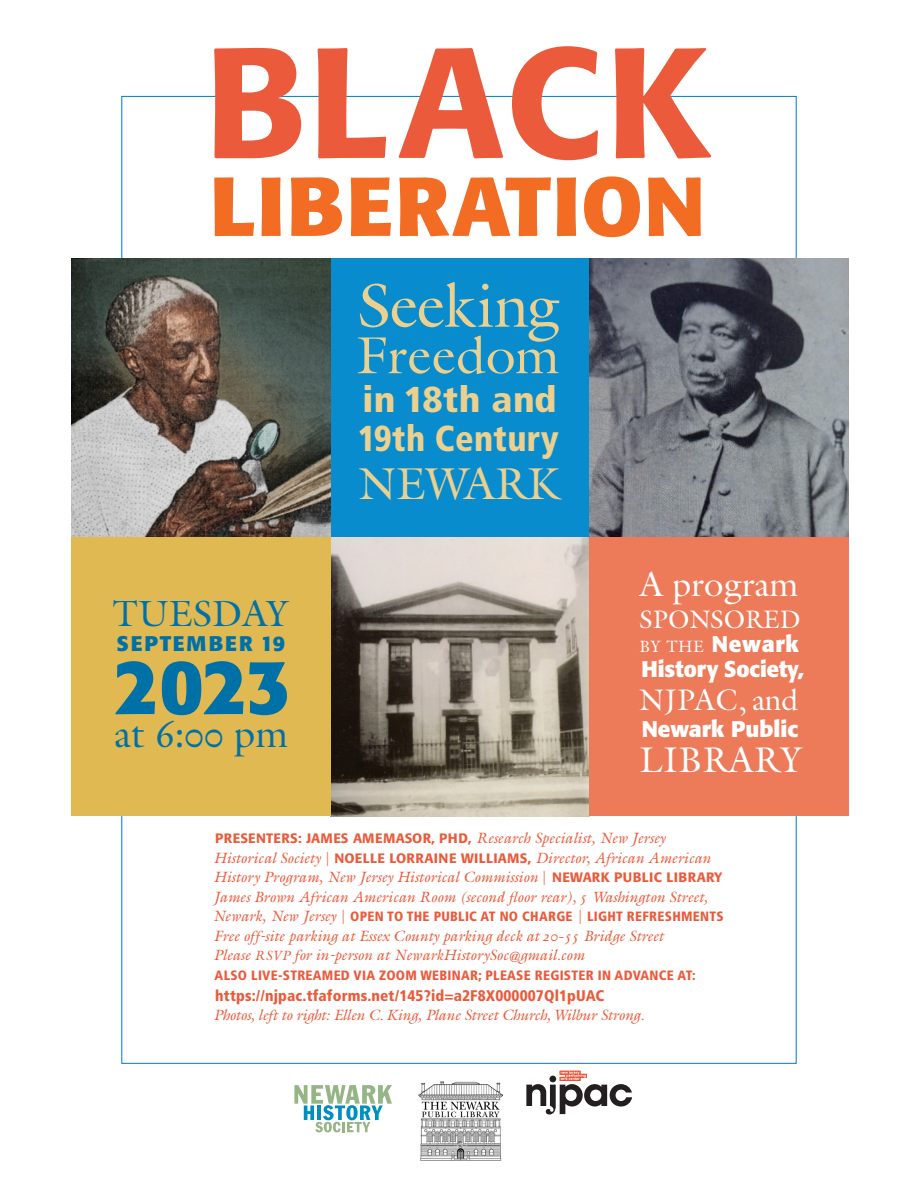
<style>
.page{position:relative;width:918px;height:1188px;background:#fff}
.page>*{position:absolute;margin:0;border:0;box-sizing:border-box;transform-origin:0 0}
.t1{font:500 154.95px "Formata BQ";letter-spacing:.02em;color:#ea5a3b}
.t2{font:700 82.5px "Formata BQ";letter-spacing:.02em;color:#f36c24}
.t3{font:700 76.5px "Formata BQ";color:#0071a6}
.t4{font:62.25px "Galliard";color:#ebd08f}
.t5{font:52.5px "Galliard";color:#ebd08f}
.t6{font:45px "Galliard";color:#ebd08f}
.t7{font:39px "Galliard";color:#0071a6}
.t8{font:36.75px "Galliard";color:#0071a6}
.t9{font:900 condensed 36px/39px "Frutiger";letter-spacing:.01em;color:#ebd08f;scale:1.09 1}
.t10{font:36px "Galliard";letter-spacing:.02em;color:#fff}
.t11{font:34.5px "Galliard";color:#fff}
.t12{font:30px "Galliard";color:#fff}
.t13{font:25.5px "Galliard";color:#fff}
.t14{font:700 22.5px/25.5px "Formata BQ";color:#fff}
.t15{font:700 21px "Formata BQ";letter-spacing:.09em;color:#0071a6}
.t16{font:900 condensed 15.3px "Frutiger";letter-spacing:.01em;color:#ea5a3b}
.t17{font:italic 15px/19.5px "Galliard";color:#ea5a3b}
.t18{font:900 condensed 13.5px "Frutiger";letter-spacing:.02em;color:#ea5a3b}
.t19{font:500 13.5px "Formata BQ";letter-spacing:.02em;color:#ea5a3b}
.s1{font-family:"Stempel Garamond Roman SC"}
.s2{font-family:"Galliard";font-weight:400;font-size:16.5px}
.s3{font-family:"Galliard";font-weight:400;font-style:italic;font-size:15px}
.s4{font-family:"Univers";font-weight:100;font-style:normal;font-stretch:ultra-condensed;font-size:19.5px}
.s5{font-family:"Formata BQ";font-weight:500;font-style:normal;font-size:13.5px}
.s6{font-family:"Stempel Garamond Italic Os F";font-style:normal}
.s7{font-family:"Galliard";font-weight:400;font-style:italic;font-stretch:normal;font-size:15px}
.s8{font-family:"Univers";font-weight:100;font-stretch:ultra-condensed;font-size:19.5px}
.s9{font-size:13.5px}
</style>
<div class="page">
<div style="left:331px;top:258px;width:259px;height:279px;background:#088ccd"></div>
<svg style="left:294px;top:1085px;width:98px;height:47px"></svg>
<img style="left:71px;top:258px;width:260px;height:279px">
<img style="left:590px;top:258px;width:259px;height:279px">
<img style="left:331px;top:537px;width:259px;height:279px">
<div style="left:71px;top:537px;width:260px;height:279px;background:#e0b952"></div>
<div style="left:590px;top:537px;width:259px;height:279px;background:#ed7b5a"></div>
<svg style="left:526px;top:1071px;width:106px;height:44px"></svg>
<img style="left:419px;top:1081px;width:84px;height:79px">
<h1 class="t1" style="left:204px;top:8px;width:505px">BLACK</h1>
<h2 class="t2" style="left:210px;top:155px;width:497px">Liberation</h2>
<h3 class="t8" style="left:113px;top:590px;width:177px">TUESDAY</h3>
<h3 class="t15" style="left:116px;top:631px;width:170px">September 19</h3>
<h3 class="t3" style="left:115px;top:639px;width:178px">2023</h3>
<h3 class="t7" style="left:114px;top:709px;width:176px">AT <span class="s1">6:00</span> PM</h3>
<h3 class="t4" style="left:358px;top:266px;width:203px">SEEKING</h3>
<h3 class="t5" style="left:357px;top:322px;width:204px">FREEDOM</h3>
<h3 class="t9" style="left:358px;top:380px;width:186px">IN 18TH AND<br>19TH CENTURY</h3>
<h3 class="t6" style="left:358px;top:455px;width:202px">NEWARK</h3>
<h3 class="t11" style="left:640px;top:563px;width:161px">A PROGRAM</h3>
<h3 class="t13" style="left:640px;top:603px;width:163px">SPONSORED</h3>
<h3 class="t14" style="left:640px;top:631px;width:166px"><span class="s2">BY THE</span> Newark<br>History Society,</h3>
<h3 class="t12" style="left:639px;top:681px;width:160px">NJPAC, AND</h3>
<h3 class="t14" style="left:642px;top:716px;width:158px">Newark Public</h3>
<h3 class="t10" style="left:640px;top:737px;width:164px">LIBRARY</h3>
<p class="t19" style="left:215px;top:830px;width:452px">PRESENTERS: JAMES AMEMASOR, PHD, <span class="s3">Research Specialist, New Jersey</span></p>
<p class="t17" style="left:214px;top:848px;width:510px">Historical Society <span class="s4">|</span> <span class="s5">NOELLE LORRAINE WILLIAMS,</span> Director, African American<br>History Program, New Jersey Historical Commission <span class="s4">|</span> <span class="s5">N EWARK PUBLIC LIBRARY<br></span>James Brown African American Room (second floor rear), <span class="s6">5</span> Washington Street,</p>
<p class="t18" style="left:212px;top:908px;width:513px"><span class="s7">Newark, New Jersey</span> <span class="s8">|</span> OPEN TO THE PUBLIC AT NO CHARGE <span class="s8">|</span> LIGHT REFRESHMENTS</p>
<p class="t17" style="left:214px;top:926px;width:452px">Free off-site parking at Essex County parking deck at <span class="s6">20-55</span> Bridge Street<br>Please <span class="s9">RSVP</span> for in-person at NewarkHistorySoc@gmail.com</p>
<p class="t18" style="left:215px;top:967px;width:483px">ALSO LIVE-STREAMED VIA ZOO M WEBINAR; PLEASE REGISTER IN ADVANCE AT:</p>
<p class="t16" style="left:215px;top:986px;width:391px">HTTPS://NJPAC.TFAFORMS.NET/145?ID=A2F8X000007QL1PUAC</p>
<p class="t17" style="left:214px;top:1005px;width:432px">Photos, left to right: Ellen C. King, Plane Street Church, Wilbur Strong.</p>
</div>
